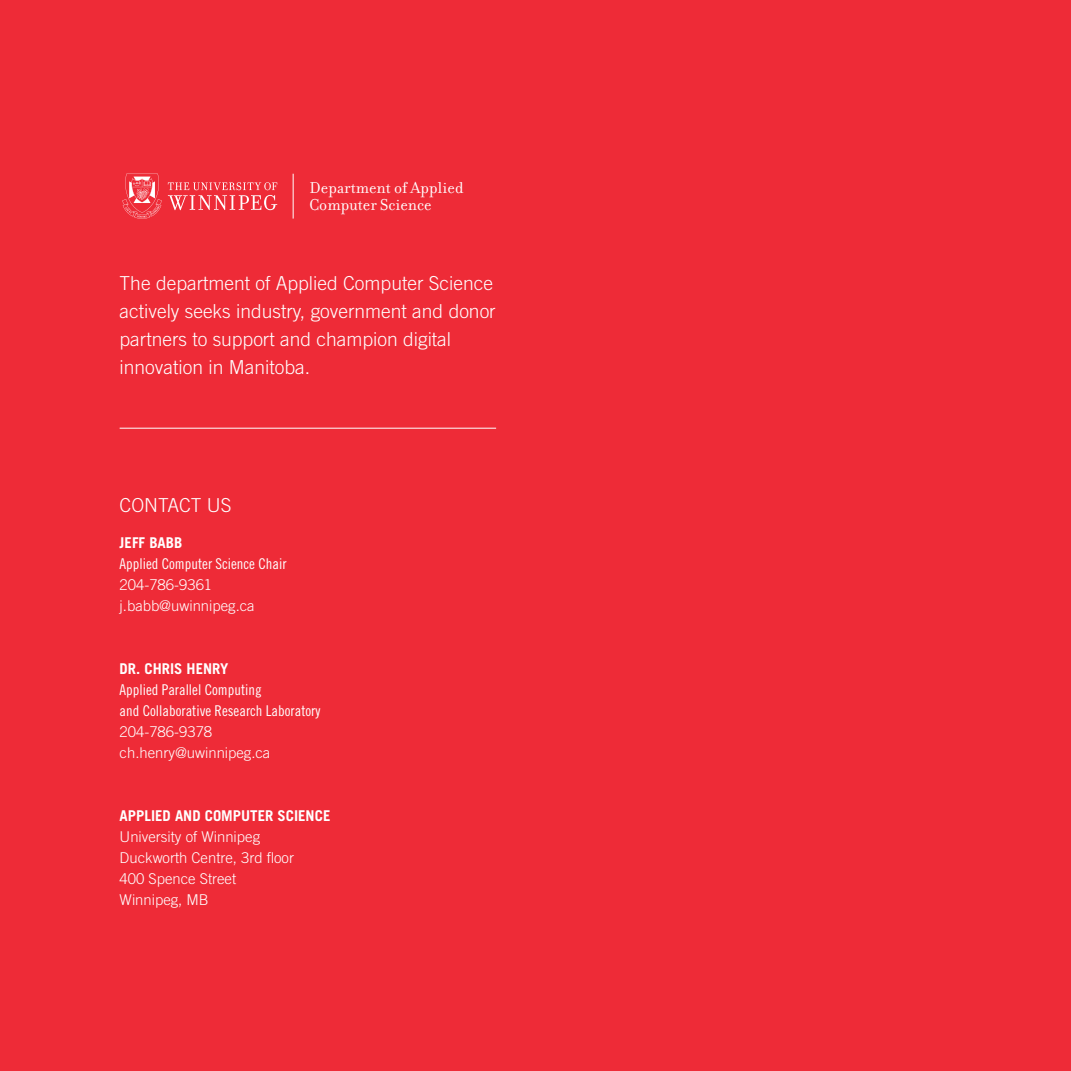
<style>
.page{position:relative;width:1071px;height:1071px;background:#ee2b37}
.page>*{position:absolute;margin:0;border:0;box-sizing:border-box;transform-origin:0 0}
.t1{font:300 19.25px/28px "Trade Gothic LT Std";color:#fff}
.t2{font:16.97px/16.4px "Filosofia OT";letter-spacing:.005em;color:#fff}
.t3{font:300 14.88px/21px "Trade Gothic LT Std";color:#fff}
.t4{font:14.88px/21px "Trade Gothic LT Std Cn 18";color:#fff}
.t5{font:700 14.88px "Trade Gothic LT Std";color:#fff}
</style>
<div class="page">
<hr style="left:120px;top:428px;width:376px;height:1px;background:#fff">
<hr style="left:293px;top:174px;width:1px;height:45px;background:#fff">
<svg style="left:168px;top:182px;width:109px;height:28px;background:#f15660"></svg>
<svg style="left:122px;top:174px;width:40px;height:45px;background:#f15660"></svg>
<p class="t2" style="left:310px;top:180px;width:156px">Department of Applied<br>Computer Science</p>
<p class="t1" style="left:120px;top:269px;width:378px">The department of Applied Computer Science actively seeks industry, government and donor partners to support and champion digital innovation in Manitoba.</p>
<p class="t1" style="left:120px;top:490px;width:113px">CONTACT US</p>
<p class="t5" style="left:120px;top:534px;width:64px">JEFF BABB</p>
<p class="t4" style="left:120px;top:553px;width:168px">Applied Computer Science Chair</p>
<p class="t3" style="left:120px;top:574px;width:137px">204-786-9361 j.babb@uwinnipeg.ca</p>
<p class="t5" style="left:120px;top:660px;width:110px">DR. CHRIS HENRY</p>
<p class="t4" style="left:120px;top:679px;width:202px">Applied Parallel Computing<br>and Collaborative Research Laboratory</p>
<p class="t3" style="left:120px;top:721px;width:152px">204-786-9378 ch.henry@uwinnipeg.ca</p>
<p class="t5" style="left:120px;top:807px;width:212px">APPLIED AND COMPUTER SCIENCE</p>
<p class="t3" style="left:120px;top:826px;width:176px">University of Winnipeg<br>Duckworth Centre, 3rd floor<br>400 Spence Street<br>Winnipeg, MB</p>
</div>
